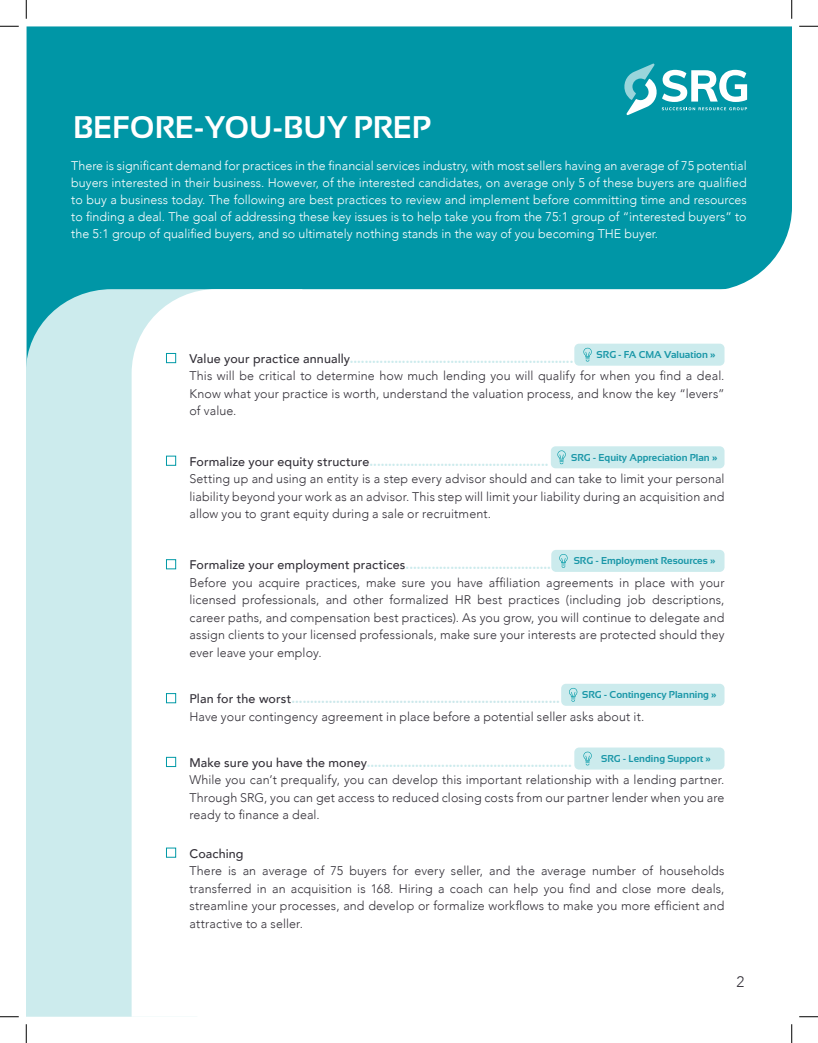
<style>
.page{position:relative;width:818px;height:1043px;background:#fff}
.page>*{position:absolute;margin:0;border:0;box-sizing:border-box;transform-origin:0 0}
.t1{font:700 31.25px "Sansation";color:#fff}
.t2{font:300 15.12px "Avenir";color:#333038}
.t3{font:300 12.5px/17.5px "Avenir";letter-spacing:.01em;color:#333038;text-align:justify}
.t4{font:300 12.5px/16.9px "Avenir";color:#fff;text-align:justify}
.t5{font:900 12.5px "Avenir";color:#ccebed}
.t6{font:900 12.5px "Avenir";color:#cce8eb}
.t7{font:500 12.5px "Avenir";letter-spacing:.01em;color:#333038}
.t8{font:700 10px "Sansation";color:#1a97a8}
.s1{font-weight:500;color:#333038}
</style>
<div class="page">
<div style="left:27px;top:26px;width:764px;height:263px;background:#0096a6"></div>
<div style="left:26px;top:289px;width:106px;height:727px;background:#ccebed"></div>
<svg style="left:132px;top:289px;width:593px;height:569px"></svg>
<svg style="left:623px;top:64px;width:124px;height:51px"></svg>
<div style="left:166px;top:353px;width:10px;height:10px;border:1px solid #0099a6"></div>
<div style="left:574px;top:343px;width:150px;height:23px;background:#ccebed;border-radius:5px"></div>
<svg style="left:583px;top:348px;width:8px;height:13px"></svg>
<div style="left:166px;top:757px;width:10px;height:9px;border:1px solid #0099a6"></div>
<div style="left:574px;top:747px;width:150px;height:22px;background:#ccebed;border-radius:5px"></div>
<svg style="left:583px;top:751px;width:8px;height:14px"></svg>
<div style="left:166px;top:847px;width:10px;height:10px;border:1px solid #0099a6"></div>
<div style="left:166px;top:693px;width:10px;height:10px;border:1px solid #0099a6"></div>
<div style="left:561px;top:683px;width:163px;height:22px;background:#ccebed;border-radius:5px"></div>
<svg style="left:569px;top:688px;width:8px;height:13px"></svg>
<div style="left:166px;top:559px;width:10px;height:10px;border:1px solid #0099a6"></div>
<div style="left:551px;top:550px;width:173px;height:22px;background:#ccebed;border-radius:5px"></div>
<svg style="left:559px;top:554px;width:8px;height:13px"></svg>
<div style="left:166px;top:456px;width:10px;height:9px;border:1px solid #0099a6"></div>
<div style="left:551px;top:446px;width:173px;height:22px;background:#ccebed;border-radius:5px"></div>
<svg style="left:557px;top:450px;width:8px;height:14px"></svg>
<svg style="left:0;top:25px;width:19px;height:2px"></svg>
<svg style="left:799px;top:25px;width:19px;height:2px"></svg>
<svg style="left:0;top:1016px;width:19px;height:1px"></svg>
<svg style="left:799px;top:1016px;width:19px;height:1px"></svg>
<svg style="left:25px;top:0;width:2px;height:19px"></svg>
<svg style="left:25px;top:1024px;width:2px;height:18px"></svg>
<svg style="left:791px;top:0;width:1px;height:19px"></svg>
<svg style="left:791px;top:1024px;width:1px;height:18px"></svg>
<p class="t1" style="left:73px;top:110px;width:359px">BEFORE-YOU-BUY PREP</p>
<p class="t4" style="left:71px;top:158px;width:677px">There is significant demand for practices in the financial services industry, with most sellers having an average of 75 potential buyers interested in their business. However, of the interested candidates, on average only 5 of these buyers are qualified to buy a business today. The following are best practices to review and implement before committing time and resources to finding a deal. The goal of addressing these key issues is to help take you from the 75:1 group of “interested buyers” to the 5:1 group of qualified buyers, and so ultimately nothing stands in the way of you becoming THE buyer.</p>
<p class="t8" style="left:596px;top:349px;width:120px">SRG - FA CMA Valuation »</p>
<p class="t5" style="left:189px;top:348px;width:385px"><span class="s1">Value your practice annually</span>............................................................</p>
<p class="t3" style="left:189px;top:367px;width:536px">This will be critical to determine how much lending you will qualify for when you find a deal.<br>Know what your practice is worth, understand the valuation process, and know the key “levers” of value.</p>
<p class="t8" style="left:571px;top:451px;width:148px">SRG - Equity Appreciation Plan »</p>
<p class="t5" style="left:189px;top:450px;width:360px"><span class="s1">Formalize your equity structure</span>................................................</p>
<p class="t3" style="left:189px;top:470px;width:536px">Setting up and using an entity is a step every advisor should and can take to limit your personal liability beyond your work as an advisor. This step will limit your liability during an acquisition and allow you to grant equity during a sale or recruitment.</p>
<p class="t8" style="left:573px;top:555px;width:143px">SRG - Employment Resources »</p>
<p class="t5" style="left:189px;top:554px;width:363px"><span class="s1">Formalize your employment practices</span>.......................................</p>
<p class="t3" style="left:189px;top:573px;width:536px">Before you acquire practices, make sure you have affiliation agreements in place with your licensed professionals, and other formalized HR best practices (including job descriptions, career paths, and compensation best practices). As you grow, you will continue to delegate and assign clients to your licensed professionals, make sure your interests are protected should they ever leave your employ.</p>
<p class="t8" style="left:582px;top:689px;width:136px">SRG - Contingency Planning »</p>
<p class="t6" style="left:189px;top:688px;width:372px"><span class="s1">Plan for the worst</span>........................................................................</p>
<p class="t3" style="left:189px;top:707px;width:456px">Have your contingency agreement in place before a potential seller asks about it.</p>
<p class="t8" style="left:601px;top:752px;width:111px">SRG - Lending Support »</p>
<p class="t5" style="left:189px;top:751px;width:384px"><span class="s1">Make sure you have the money</span>.......................................................</p>
<p class="t3" style="left:189px;top:771px;width:536px">While you can’t prequalify, you can develop this important relationship with a lending partner.<br>Through SRG, you can get access to reduced closing costs from our partner lender when you are ready to finance a deal.</p>
<p class="t7" style="left:189px;top:842px;width:56px">Coaching</p>
<p class="t3" style="left:189px;top:862px;width:536px">There is an average of 75 buyers for every seller, and the average number of households transferred in an acquisition is 168. Hiring a coach can help you find and close more deals, streamline your processes, and develop or formalize workflows to make you more efficient and attractive to a seller.</p>
<p class="t2" style="left:736px;top:972px;width:9px">2</p>
</div>
